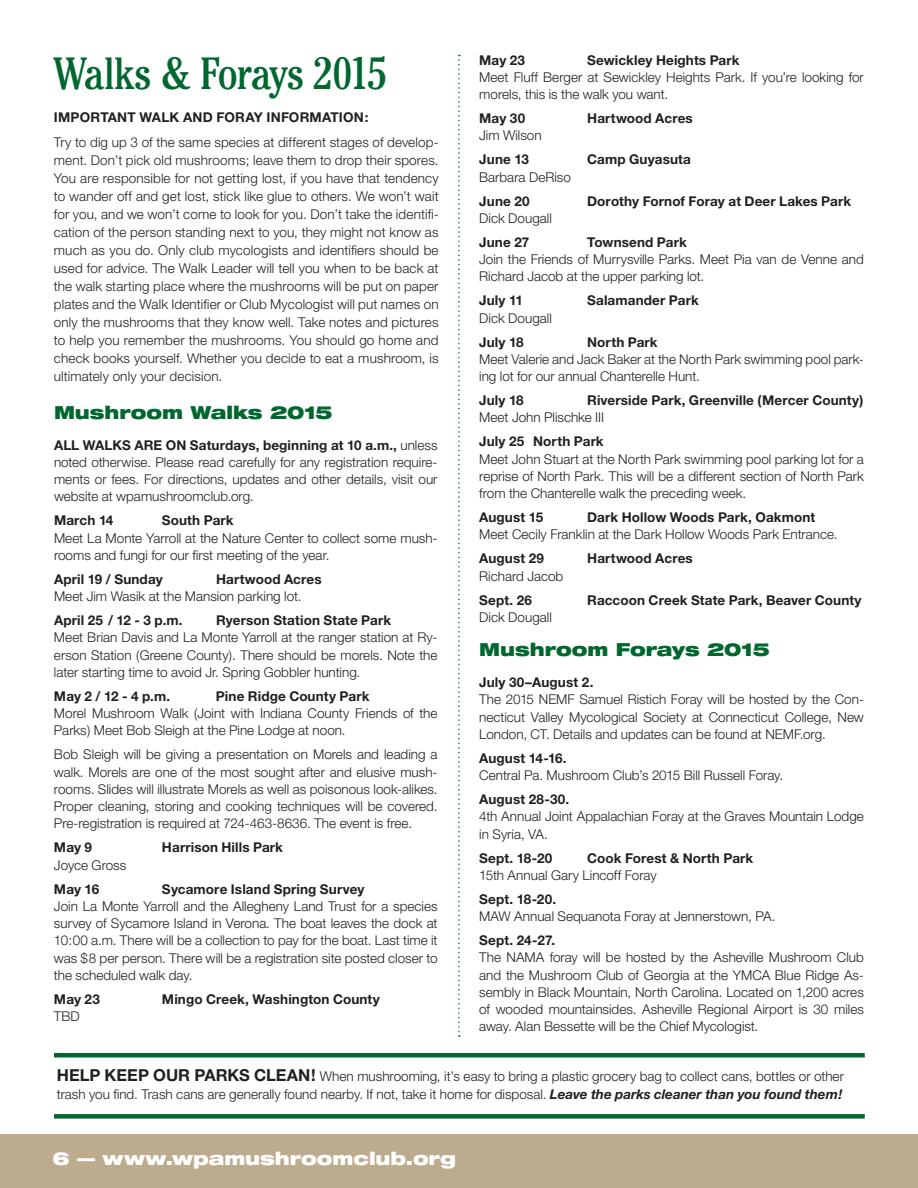
<style>
.page{position:relative;width:918px;height:1188px;background:#fff}
.page>*{position:absolute;margin:0;border:0;box-sizing:border-box;transform-origin:0 0}
.t1{font:condensed 45px "Cheltenham";letter-spacing:-.025em;color:#00672f}
.t2{font:900 expanded 18px "Helvetica Neue";letter-spacing:-.005em;color:#00672f}
.t3{font:900 expanded 18px "Helvetica Neue";color:#fff}
.t4{font:300 13.5px/17.2px "Helvetica Neue";color:#231f20;text-align:justify}
.t5{font:700 13.5px "Helvetica Neue";letter-spacing:.01em;color:#231f20}
.s1{font-weight:700}
.s2{font-weight:700;font-size:16.5px}
.s3{font-weight:700;font-style:italic}
</style>
<div class="page">
<div style="left:0;top:1134px;width:918px;height:54px;background:#bdab8e"></div>
<svg style="left:458px;top:55px;width:2px;height:982px"></svg>
<div style="left:54px;top:1114px;width:811px;height:5px;background:#00672f"></div>
<div style="left:54px;top:1053px;width:811px;height:5px;background:#00672f"></div>
<h1 class="t1" style="left:54px;top:47px;width:335px">Walks &amp; Forays 2015</h1>
<p class="t5" style="left:54px;top:109px;width:316px">Impo rtant Walk and Fo ray Info rmatio n:</p>
<p class="t4" style="left:54px;top:133px;width:386px;line-height:18px">Try to dig up 3 of the same species at different stages of develop&shy;ment. Don’t pick old mushrooms; leave them to drop their spores.<br>You are responsible for not getting lost, if you have that tendency to wander off and get lost, stick like glue to others. We won’t wait for you, and we won’t come to look for you. Don’t take the identifi&shy;cation of the person standing next to you, they might not know as much as you do. Only club mycologists and identifiers should be used for advice. The Walk Leader will tell you when to be back at the walk starting place where the mushrooms will be put on paper plates and the Walk Identifier or Club Mycologist will put names on only the mushrooms that they know well. Take notes and pictures to help you remember the mushrooms. You should go home and check books yourself. Whether you decide to eat a mushroom, is ultimately only your decision.</p>
<h2 class="t2" style="left:54px;top:401px;width:280px">Mushroom Walks 2015</h2>
<p class="t4" style="left:54px;top:436px;width:385px"><span class="s1">All walks are on Saturdays, beginning at 10 a.m.,</span> unless noted otherwise. Please read carefully for any registration require&shy;ments or fees. For directions, updates and other details, visit our website at wpamushroomclub.org.</p>
<p class="t5" style="left:54px;top:512px;width:91px">March 14 S</p>
<p class="t5" style="left:171px;top:512px;width:64px">outh Park</p>
<p class="t4" style="left:54px;top:529px;width:385px">Meet La Monte Yarroll at the Nature Center to collect some mush&shy;rooms and fungi for our first meeting of the year.</p>
<p class="t5" style="left:54px;top:571px;width:141px">April 19 / Sunday H</p>
<p class="t5" style="left:226px;top:571px;width:97px">artwood Acres</p>
<p class="t4" style="left:54px;top:587px;width:249px">Meet Jim Wasik at the Mansion parking lot.</p>
<p class="t5" style="left:54px;top:612px;width:151px">April 25 / 12 - 3 p.m. R</p>
<p class="t5" style="left:226px;top:612px;width:167px">yerson Station State Park</p>
<p class="t4" style="left:54px;top:629px;width:385px">Meet Brian Davis and La Monte Yarroll at the ranger station at Ry&shy;erson Station (Greene County). There should be morels. Note the later starting time to avoid Jr. Spring Gobbler hunting.</p>
<p class="t5" style="left:54px;top:688px;width:145px">May 2 / 12 - 4 p.m. P</p>
<p class="t5" style="left:225px;top:688px;width:146px">ine Ridge County Park</p>
<p class="t4" style="left:54px;top:704px;width:385px">Morel Mushroom Walk (Joint with Indiana County Friends of the<br>Parks) Meet Bob Sleigh at the Pine Lodge at noon.</p>
<p class="t4" style="left:54px;top:746px;width:385px">Bob Sleigh will be giving a presentation on Morels and leading a walk. Morels are one of the most sought after and elusive mush&shy;rooms. Slides will illustrate Morels as well as poisonous look-alikes.<br>Proper cleaning, storing and cooking techniques will be covered.<br>Pre-registration is required at 724-463-8636. The event is free.</p>
<p class="t5" style="left:54px;top:839px;width:68px">May 9 H</p>
<p class="t5" style="left:172px;top:839px;width:112px">arrison Hills Park</p>
<p class="t4" style="left:54px;top:856px;width:74px">Joyce Gross</p>
<p class="t5" style="left:54px;top:880px;width:70px">May 16 S</p>
<p class="t5" style="left:171px;top:880px;width:195px">ycamore Island Spring Survey</p>
<p class="t4" style="left:54px;top:897px;width:385px">Join La Monte Yarroll and the Allegheny Land Trust for a species survey of Sycamore Island in Verona. The boat leaves the dock at 10:00 a.m. There will be a collection to pay for the boat. Last time it was $8 per person. There will be a registration site posted closer to the scheduled walk day.</p>
<p class="t5" style="left:54px;top:991px;width:47px">May 23</p>
<p class="t5" style="left:162px;top:991px;width:219px">Mingo Creek, Washington County</p>
<p class="t4" style="left:54px;top:1007px;width:27px">TBD</p>
<p class="t5" style="left:479px;top:51px;width:71px">May 23 S</p>
<p class="t5" style="left:596px;top:51px;width:145px">ewickley Heights Park</p>
<p class="t4" style="left:479px;top:68px;width:386px">Meet Fluff Berger at Sewickley Heights Park. If you’re looking for morels, this is the walk you want.</p>
<p class="t5" style="left:479px;top:110px;width:71px">May 30 H</p>
<p class="t5" style="left:597px;top:110px;width:97px">artwood Acres</p>
<p class="t4" style="left:479px;top:127px;width:64px">Jim Wilson</p>
<p class="t5" style="left:479px;top:151px;width:74px">June 13 C</p>
<p class="t5" style="left:597px;top:151px;width:95px">amp Guyasuta</p>
<p class="t4" style="left:479px;top:168px;width:93px">Barbara DeRiso</p>
<p class="t5" style="left:479px;top:193px;width:52px">June 20</p>
<p class="t5" style="left:587px;top:193px;width:265px">Dorothy Fornof Foray at Deer Lakes Park</p>
<p class="t4" style="left:479px;top:209px;width:74px">Dick Dougall</p>
<p class="t5" style="left:479px;top:234px;width:74px">June 27 T</p>
<p class="t5" style="left:594px;top:234px;width:94px">ownsend Park</p>
<p class="t4" style="left:479px;top:250px;width:386px">Join the Friends of Murrysville Parks. Meet Pia van de Venne and<br>Richard Jacob at the upper parking lot.</p>
<p class="t5" style="left:479px;top:292px;width:69px">July 11 S</p>
<p class="t5" style="left:596px;top:292px;width:104px">alamander Park</p>
<p class="t4" style="left:479px;top:309px;width:74px">Dick Dougall</p>
<p class="t5" style="left:479px;top:334px;width:70px">July 18 N</p>
<p class="t5" style="left:597px;top:334px;width:62px">orth Park</p>
<p class="t4" style="left:479px;top:350px;width:386px">Meet Valerie and Jack Baker at the North Park swimming pool park&shy;ing lot for our annual Chanterelle Hunt.</p>
<p class="t5" style="left:479px;top:392px;width:70px">July 18 R</p>
<p class="t5" style="left:597px;top:392px;width:268px">iverside Park, Greenville (Mercer County)</p>
<p class="t4" style="left:479px;top:409px;width:126px">Meet John Plischke III</p>
<p class="t5" style="left:479px;top:433px;width:126px">July 25 North Park</p>
<p class="t4" style="left:479px;top:450px;width:386px">Meet John Stuart at the North Park swimming pool parking lot for a reprise of North Park. This will be a different section of North Park from the Chanterelle walk the preceding week.</p>
<p class="t5" style="left:479px;top:509px;width:66px">August 15</p>
<p class="t5" style="left:587px;top:509px;width:230px">Dark Hollow Woods Park, Oakmont</p>
<p class="t4" style="left:479px;top:526px;width:360px">Meet Cecily Franklin at the Dark Hollow Woods Park Entrance.</p>
<p class="t5" style="left:479px;top:550px;width:92px">August 29 H</p>
<p class="t5" style="left:597px;top:550px;width:97px">artwood Acres</p>
<p class="t4" style="left:479px;top:567px;width:86px">Richard Jacob</p>
<p class="t5" style="left:479px;top:592px;width:76px">Sept. 26 R</p>
<p class="t5" style="left:597px;top:592px;width:266px">accoon Creek State Park, Beaver County</p>
<p class="t4" style="left:479px;top:608px;width:74px">Dick Dougall</p>
<h2 class="t2" style="left:479px;top:638px;width:292px">Mushroom Forays 2015</h2>
<p class="t5" style="left:479px;top:674px;width:116px">July 30–August 2.</p>
<p class="t4" style="left:479px;top:691px;width:386px">The 2015 NEMF Samuel Ristich Foray will be hosted by the Con&shy;necticut Valley Mycological Society at Connecticut College, New London, CT. Details and updates can be found at NEMF.org.</p>
<p class="t5" style="left:479px;top:750px;width:89px">August 14-16.</p>
<p class="t4" style="left:479px;top:766px;width:306px">Central Pa. Mushroom Club’s 2015 Bill Russell Foray.</p>
<p class="t5" style="left:479px;top:791px;width:92px">August 28-30.</p>
<p class="t4" style="left:479px;top:808px;width:386px">4th Annual Joint Appalachian Foray at the Graves Mountain Lodge in Syria, VA.</p>
<p class="t5" style="left:479px;top:849px;width:97px">Sept. 18-20 C</p>
<p class="t5" style="left:597px;top:849px;width:158px">ook Forest &amp; North Park</p>
<p class="t4" style="left:479px;top:866px;width:179px">15th Annual Gary Lincoff Foray</p>
<p class="t5" style="left:479px;top:891px;width:78px">Sept. 18-20.</p>
<p class="t4" style="left:479px;top:907px;width:298px">MAW Annual Sequanota Foray at Jennerstown, PA.</p>
<p class="t5" style="left:479px;top:932px;width:77px">Sept. 24-27.</p>
<p class="t4" style="left:479px;top:949px;width:386px">The NAMA foray will be hosted by the Asheville Mushroom Club and the Mushroom Club of Georgia at the YMCA Blue Ridge As&shy;sembly in Black Mountain, North Carolina. Located on 1,200 acres of wooded mountainsides. Asheville Regional Airport is 30 miles away. Alan Bessette will be the Chief Mycologist.</p>
<p class="t4" style="left:57px;top:1067px;width:789px;line-height:18px"><span class="s2">Help Keep Our Parks Clean!</span> When mushrooming, it’s easy to bring a plastic grocery bag to collect cans, bottles or other trash you find. Trash cans are generally found nearby. If not, take it home for disposal. <span class="s3">Leave the parks cleaner than you found them!</span></p>
<h2 class="t3" style="left:52px;top:1147px;width:405px">6 — www.wpamushroomclub.org</h2>
</div>
